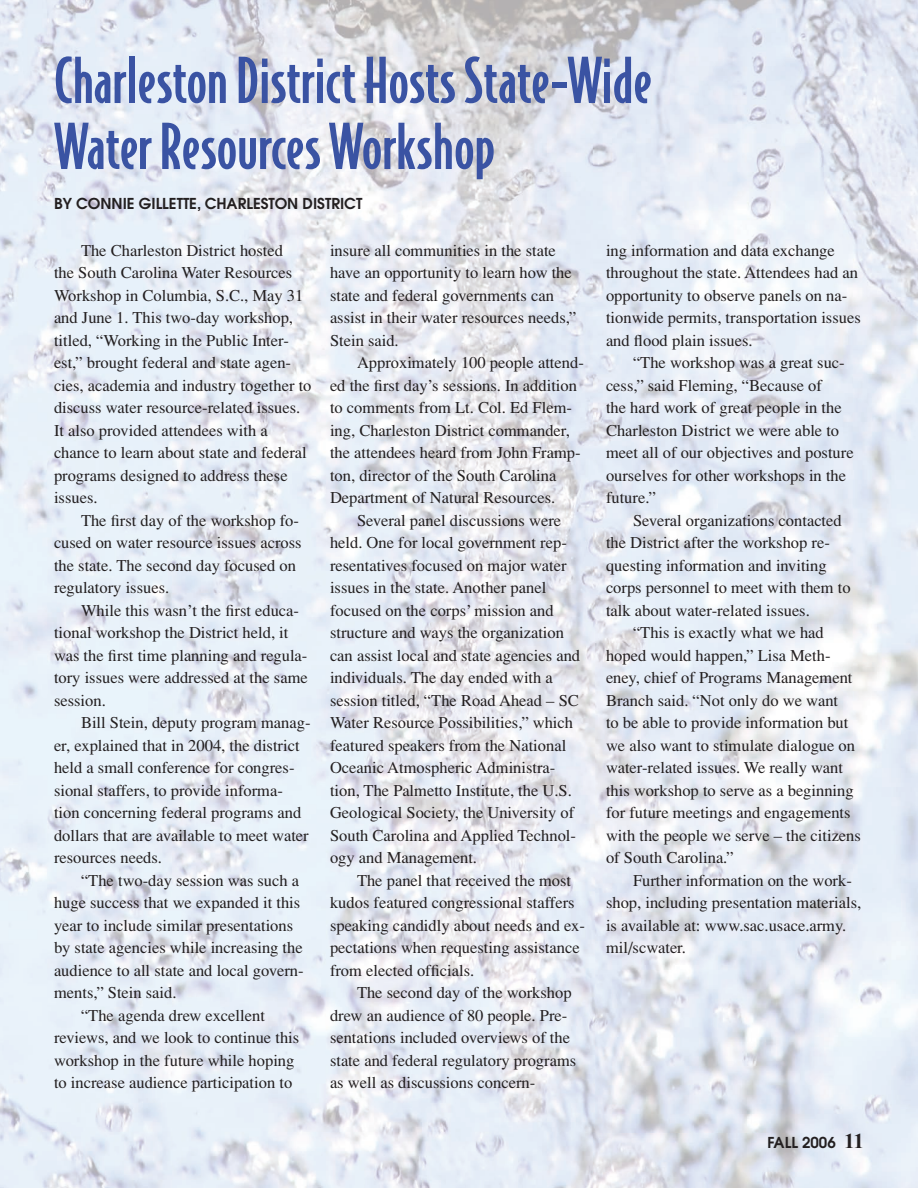
<style>
.page{position:relative;width:918px;height:1188px;background:#fff}
.page>*{position:absolute;margin:0;border:0;box-sizing:border-box;transform-origin:0 0}
.t1{font:500 60px/66px "Bodega Sans";color:#3a53a3}
.t2{font:16.5px/22.5px "Times";color:#231f20}
.t3{font:600 15px "Avant Garde";color:#231f20}
.s1{font-family:"Times New Roman";font-weight:700;font-size:21px}
</style>
<div class="page">
<img style="left:0;top:0;width:918px;height:1188px">
<h1 class="t1" style="left:54px;top:46px;width:599px">Charleston District Hosts State-Wide<br>Water Resources Workshop</h1>
<p class="t3" style="left:54px;top:193px;width:310px">BY CONNIE GILLETTE, CHARLESTON DISTRICT</p>
<p class="t2" style="left:54px;top:239px;width:259px;text-indent:27px">The Charleston District hosted<br>the South Carolina Water Resources Workshop in Columbia, S.C., May 31 and June 1. This two-day workshop, titled, “Working in the Public Inter&shy;est,” brought federal and state agen&shy;cies, academia and industry together to discuss water resource-related issues.<br>It also provided attendees with a chance to learn about state and federal programs designed to address these issues.</p>
<p class="t2" style="left:54px;top:509px;width:249px;text-indent:27px">The first day of the workshop fo&shy;cused on water resource issues across the state. The second day focused on regulatory issues.</p>
<p class="t2" style="left:54px;top:599px;width:255px;text-indent:27px">While this wasn’t the first educa&shy;tional workshop the District held, it was the first time planning and regula&shy;tory issues were addressed at the same session.</p>
<p class="t2" style="left:54px;top:712px;width:258px;text-indent:27px">Bill Stein, deputy program manag&shy;er, explained that in 2004, the district held a small conference for congres&shy;sional staffers, to provide informa&shy;tion concerning federal programs and dollars that are available to meet water resources needs.</p>
<p class="t2" style="left:81px;top:869px;width:220px">“The two-day session was such a</p>
<p class="t2" style="left:54px;top:892px;width:248px">huge success that we expanded it this</p>
<p class="t2" style="left:54px;top:914px;width:241px">year to include similar presentations</p>
<p class="t2" style="left:54px;top:937px;width:250px">by state agencies while increasing the</p>
<p class="t2" style="left:54px;top:959px;width:251px">audience to all state and local govern-</p>
<p class="t2" style="left:54px;top:982px;width:124px">ments,” Stein said.</p>
<p class="t2" style="left:81px;top:1004px;width:185px">“The agenda drew excellent</p>
<p class="t2" style="left:54px;top:1027px;width:247px">reviews, and we look to continue this</p>
<p class="t2" style="left:54px;top:1049px;width:242px">workshop in the future while hoping</p>
<p class="t2" style="left:54px;top:1072px;width:240px">to increase audience participation to</p>
<p class="t2" style="left:330px;top:239px;width:248px">insure all communities in the state have an opportunity to learn how the state and federal governments can assist in their water resources needs,”<br>Stein said.</p>
<p class="t2" style="left:330px;top:351px;width:255px;text-indent:27px">Approximately 100 people attend&shy;ed the first day’s sessions. In addition to comments from Lt. Col. Ed Flem&shy;ing, Charleston District commander, the attendees heard from John Framp&shy;ton, director of the South Carolina Department of Natural Resources.</p>
<p class="t2" style="left:330px;top:509px;width:252px;text-indent:27px">Several panel discussions were held. One for local government rep&shy;resentatives focused on major water issues in the state. Another panel focused on the corps’ mission and structure and ways the organization can assist local and state agencies and individuals. The day ended with a session titled, “The Road Ahead – SC Water Resource Possibilities,” which featured speakers from the National Oceanic Atmospheric Administra&shy;tion, The Palmetto Institute, the U.S.<br>Geological Society, the University of South Carolina and Applied Technol&shy;ogy and Management.</p>
<p class="t2" style="left:330px;top:869px;width:256px;text-indent:27px">The panel that received the most kudos featured congressional staffers speaking candidly about needs and ex&shy;pectations when requesting assistance from elected officials.</p>
<p class="t2" style="left:330px;top:981px;width:248px;text-indent:27px">The second day of the workshop drew an audience of 80 people. Pre&shy;sentations included overviews of the state and federal regulatory programs as well as discussions concern-</p>
<p class="t2" style="left:606px;top:239px;width:256px">ing information and data exchange throughout the state. Attendees had an opportunity to observe panels on na&shy;tionwide permits, transportation issues and flood plain issues.</p>
<p class="t2" style="left:606px;top:351px;width:249px;text-indent:27px">“The workshop was a great suc&shy;cess,” said Fleming, “Because of<br>the hard work of great people in the<br>Charleston District we were able to meet all of our objectives and posture ourselves for other workshops in the future.”</p>
<p class="t2" style="left:633px;top:509px;width:210px">Several organizations contacted</p>
<p class="t2" style="left:606px;top:531px;width:225px">the District after the workshop re-</p>
<p class="t2" style="left:606px;top:554px;width:222px">questing information and inviting</p>
<p class="t2" style="left:606px;top:576px;width:246px">corps personnel to meet with them to</p>
<p class="t2" style="left:606px;top:599px;width:205px">talk about water-related issues.</p>
<p class="t2" style="left:633px;top:621px;width:192px">“This is exactly what we had</p>
<p class="t2" style="left:606px;top:644px;width:226px">hoped would happen,” Lisa Meth-</p>
<p class="t2" style="left:606px;top:666px;width:248px">eney, chief of Programs Management</p>
<p class="t2" style="left:606px;top:689px;width:234px">Branch said. “Not only do we want</p>
<p class="t2" style="left:606px;top:711px;width:244px">to be able to provide information but</p>
<p class="t2" style="left:606px;top:734px;width:251px">we also want to stimulate dialogue on</p>
<p class="t2" style="left:606px;top:756px;width:239px">water-related issues. We really want</p>
<p class="t2" style="left:606px;top:779px;width:249px">this workshop to serve as a beginning</p>
<p class="t2" style="left:606px;top:801px;width:246px">for future meetings and engagements</p>
<p class="t2" style="left:606px;top:824px;width:256px">with the people we serve – the citizens</p>
<p class="t2" style="left:606px;top:846px;width:129px">of South Carolina.”</p>
<p class="t2" style="left:633px;top:869px;width:220px">Further information on the work-</p>
<p class="t2" style="left:606px;top:891px;width:257px">shop, including presentation materials,</p>
<p class="t2" style="left:606px;top:914px;width:242px">is available at: www.sac.usace.army.</p>
<p class="t2" style="left:606px;top:936px;width:82px">mil/scwater.</p>
<p class="t3" style="left:768px;top:1133px;width:98px">FALL 2006 <span class="s1">11</span></p>
</div>
